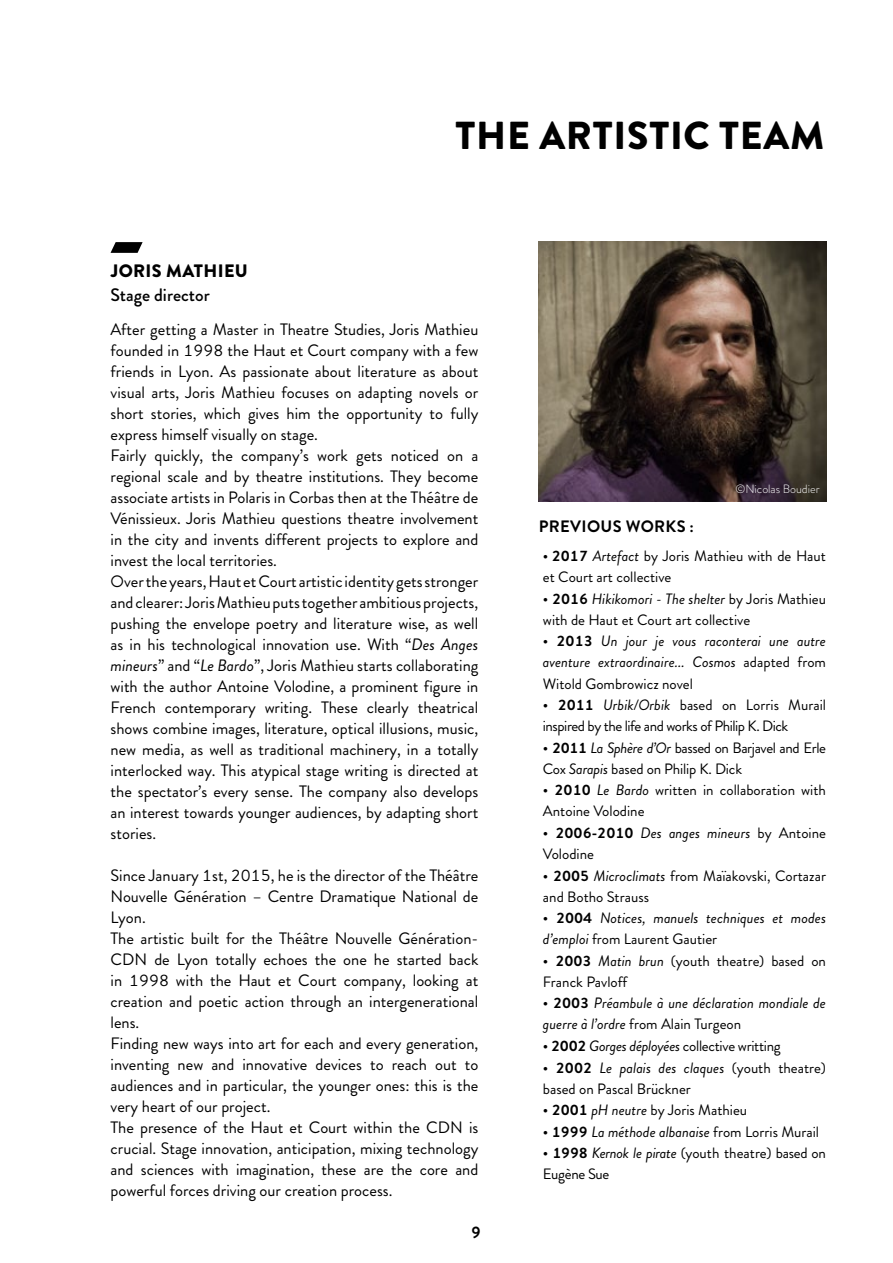
<style>
.page{position:relative;width:893px;height:1263px;background:#fff}
.page>*{position:absolute;margin:0;border:0;box-sizing:border-box;transform-origin:0 0}
.t1{font:900 39px "Brandon Grotesque";letter-spacing:.02em;color:#000}
.t2{font:500 18px "Brandon Grotesque";color:#000}
.t3{font:900 18px "Brandon Grotesque";letter-spacing:.02em;color:#000}
.t4{font:16.5px/21px "Brandon Grotesque";color:#000}
.t5{font:700 16.5px "Brandon Grotesque";letter-spacing:.02em;color:#000}
.t6{font:15px/21px "Brandon Grotesque";color:#000}
.t7{font:italic 15px/21px "Brandon Grotesque";color:#000}
.t8{font:15px/21px "Brandon Grotesque";letter-spacing:-.02em;color:#000}
.t9{font:15px/21px "Brandon Grotesque";letter-spacing:-.03em;color:#000}
.t10{font:15px/21px "Brandon Grotesque";letter-spacing:-.025em;color:#000}
.t11{font:300 12px "Brandon Grotesque";color:#fff}
.s1{font-style:italic}
.s2{font-weight:500}
.s3{font-weight:700}
.s4{font-weight:500;font-style:normal}
.s5{font-weight:700;font-style:normal}
.s6{font-style:normal}
</style>
<div class="page">
<svg style="left:111px;top:242px;width:32px;height:11px"></svg>
<img style="left:539px;top:241px;width:287px;height:261px">
<h1 class="t1" style="left:455px;top:108px;width:370px">THE ARTISTIC TEAM</h1>
<p class="t3" style="left:111px;top:258px;width:139px">JORIS MATHIEU</p>
<p class="t2" style="left:111px;top:282px;width:101px">Stage director</p>
<p class="t4" style="left:111px;top:319px;width:369px">After getting a Master in Theatre Studies, Joris Mathieu founded in 1998 the Haut et Court company with a few friends in Lyon. As passionate about literature as about visual arts, Joris Mathieu focuses on adapting novels or short stories, which gives him the opportunity to fully express himself visually on stage.<br>Fairly quickly, the company’s work gets noticed on a regional scale and by theatre institutions. They become associate artists in Polaris in Corbas then at the Théâtre de Vénissieux. Joris Mathieu questions theatre involvement in the city and invents different projects to explore and invest the local territories.<br>Over the years, Haut et Court artistic identity gets stronger and clearer: Joris Mathieu puts together ambitious projects, pushing the envelope poetry and literature wise, as well as in his technological innovation use. With “<span class="s1">Des Anges mineurs</span>” and “<span class="s1">Le Bardo</span>”, Joris Mathieu starts collaborating with the author Antoine Volodine, a prominent figure in French contemporary writing. These clearly theatrical shows combine images, literature, optical illusions, music, new media, as well as traditional machinery, in a totally interlocked way. This atypical stage writing is directed at the spectator’s every sense. The company also develops an interest towards younger audiences, by adapting short stories.</p>
<p class="t4" style="left:111px;top:865px;width:369px">Since January 1st, 2015, he is the director of the Théâtre Nouvelle Génération – Centre Dramatique National de Lyon.<br>The artistic built for the Théâtre Nouvelle Génération-CDN de Lyon totally echoes the one he started back in 1998 with the Haut et Court company, looking at creation and poetic action through an intergenerational lens.<br>Finding new ways into art for each and every generation, inventing new and innovative devices to reach out to audiences and in particular, the younger ones: this is the very heart of our project.<br>The presence of the Haut et Court within the CDN is crucial. Stage innovation, anticipation, mixing technology and sciences with imagination, these are the core and powerful forces driving our creation process.</p>
<p class="t5" style="left:471px;top:1220px;width:11px">9</p>
<p class="t11" style="left:735px;top:481px;width:86px">©Nicolas Boudier</p>
<p class="t5" style="left:539px;top:515px;width:157px">PREVIOUS WORKS :</p>
<p class="t6" style="left:543px;top:546px;width:285px"><span class="s2">•</span> <span class="s3">2017</span> <span class="s1">Artefact</span> by Joris Mathieu with de Haut et Court art collective</p>
<p class="t6" style="left:543px;top:588px;width:285px"><span class="s2">•</span> <span class="s3">2016</span> <span class="s1">Hikikomori - The shelter</span> by Joris Mathieu with de Haut et Court art collective</p>
<p class="t7" style="left:543px;top:631px;width:285px;text-align:justify"><span class="s4">•</span> <span class="s5">2013</span> Un jour je vous raconterai une autre aventure extraordinaire... Cosmos <span class="s6">adapted from Witold Gombrowicz novel</span></p>
<p class="t9" style="left:543px;top:695px;width:285px"><span class="s2">•</span> <span class="s3">2011</span> <span class="s1">Urbik/Orbik</span> based on Lorris Murail inspired by the life and works of Philip K. Dick</p>
<p class="t10" style="left:543px;top:737px;width:285px"><span class="s2">•</span> <span class="s3">2011</span> <span class="s1">La Sphère d’Or</span> bassed on Barjavel and Erle<br>Cox <span class="s1">Sarapis</span> based on Philip K. Dick</p>
<p class="t6" style="left:543px;top:780px;width:285px"><span class="s2">•</span> <span class="s3">2010</span> <span class="s1">Le Bardo</span> written in collaboration with<br>Antoine Volodine</p>
<p class="t6" style="left:543px;top:822px;width:285px"><span class="s2">•</span> <span class="s3">2006-2010</span> <span class="s1">Des anges mineurs</span> by Antoine<br>Volodine</p>
<p class="t6" style="left:543px;top:865px;width:285px"><span class="s2">•</span> <span class="s3">2005</span> <span class="s1">Microclimats</span> from Maïakovski, Cortazar and Botho Strauss</p>
<p class="t7" style="left:543px;top:908px;width:285px"><span class="s4">•</span> <span class="s5">2004</span> Notices, manuels techniques et modes d’emploi <span class="s6">from Laurent Gautier</span></p>
<p class="t6" style="left:543px;top:950px;width:285px"><span class="s2">•</span> <span class="s3">2003</span> <span class="s1">Matin brun</span> (youth theatre) based on<br>Franck Pavloff</p>
<p class="t7" style="left:543px;top:993px;width:285px"><span class="s4">•</span> <span class="s5">2003</span> Préambule à une déclaration mondiale de guerre à l’ordre <span class="s6">from Alain Turgeon</span></p>
<p class="t8" style="left:543px;top:1035px;width:239px"><span class="s2">•</span> <span class="s3">2002</span> <span class="s1">Gorges déployées</span> collective writting</p>
<p class="t6" style="left:543px;top:1057px;width:285px"><span class="s2">•</span> <span class="s3">2002</span> <span class="s1">Le palais des claques</span> (youth theatre) based on Pascal Brückner</p>
<p class="t6" style="left:543px;top:1100px;width:206px"><span class="s2">•</span> <span class="s3">2001</span> <span class="s1">pH neutre</span> by Joris Mathieu</p>
<p class="t7" style="left:543px;top:1121px;width:278px"><span class="s4">•</span> <span class="s5">1999</span> La méthode albanaise <span class="s6">from Lorris Murail</span></p>
<p class="t8" style="left:543px;top:1143px;width:285px"><span class="s2">•</span> <span class="s3">1998</span> <span class="s1">Kernok le pirate</span> (youth theatre) based on<br>Eugène Sue</p>
</div>
